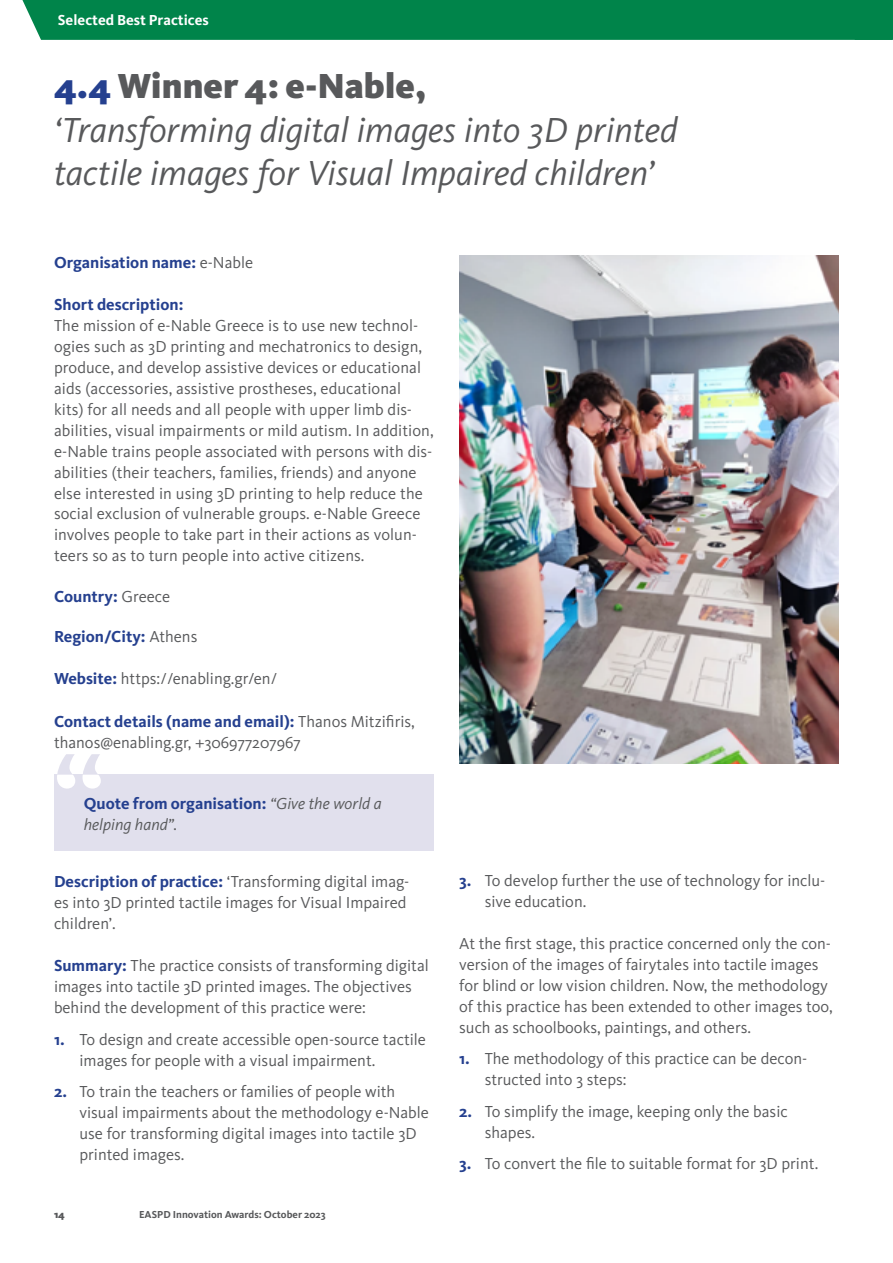
<style>
.page{position:relative;width:893px;height:1263px;background:#fff}
.page>*{position:absolute;margin:0;border:0;box-sizing:border-box;transform-origin:0 0}
.t1{font:italic 36px/43.5px "Kievit Pro";color:#58595b}
.t2{font:16.5px/21px "Kievit Pro";color:#58595b}
.t3{font:700 16.5px "Kievit Pro";color:#25408f}
.t4{font:italic 16.5px/21px "Kievit Pro";color:#58595b}
.t5{font:700 15px "Kievit Pro";color:#fff}
.t6{font:700 10.5px "Kievit Pro";color:#58595b}
.t7{font:900 10.5px "Kievit Pro";color:#58595b}
.s1{font-weight:900;font-style:normal;color:#25408f}
.s2{font-weight:900;font-style:normal}
.s3{font-weight:400;color:#58595b}
.s4{font-weight:700;color:#25408f}
.s5{font-weight:700;font-style:normal;color:#25408f}
</style>
<div class="page">
<div style="left:22px;top:0;width:871px;height:40px;background:#00844a"></div>
<div style="left:54px;top:775px;width:380px;height:76px;background:#e1e0ed"></div>
<svg style="left:57px;top:754px;width:18px;height:34px"></svg>
<svg style="left:83px;top:754px;width:18px;height:34px"></svg>
<img style="left:459px;top:255px;width:380px;height:508px">
<p class="t5" style="left:58px;top:11px;width:153px">Selected Best Practices</p>
<h1 class="t1" style="left:54px;top:64px;width:625px"><span class="s1">4.4</span> <span class="s2">Winner 4: e-Nable,<br></span>‘Transforming digital images into 3D printed tactile images for Visual Impaired children’</h1>
<p class="t3" style="left:54px;top:252px;width:201px">Organisation name: <span class="s3">e-Nable</span></p>
<p class="t3" style="left:54px;top:294px;width:131px">Short description:</p>
<p class="t2" style="left:54px;top:315px;width:381px">The mission of e-Nable Greece is to use new technol&shy;ogies such as 3D printing and mechatronics to design, produce, and develop assistive devices or educational aids (accessories, assistive prostheses, educational kits) for all needs and all people with upper limb dis&shy;abilities, visual impairments or mild autism. In addition, e-Nable trains people associated with persons with dis&shy;abilities (their teachers, families, friends) and anyone else interested in using 3D printing to help reduce the social exclusion of vulnerable groups. e-Nable Greece involves people to take part in their actions as volun&shy;teers so as to turn people into active citizens.</p>
<p class="t3" style="left:54px;top:586px;width:118px">Country: <span class="s3">Greece</span></p>
<p class="t3" style="left:54px;top:627px;width:145px">Region/City: <span class="s3">Athens</span></p>
<p class="t2" style="left:54px;top:668px;width:224px"><span class="s4">Website:</span> https://enabling.gr/en/</p>
<p class="t2" style="left:54px;top:710px;width:362px"><span class="s4">Contact details (name and email):</span> Thanos Mitzifiris, thanos@enabling.gr, +306977207967</p>
<p class="t4" style="left:84px;top:792px;width:299px"><span class="s5">Quote from organisation:</span> “Give the world a helping hand”.</p>
<p class="t2" style="left:54px;top:871px;width:357px"><span class="s4">Description of practice:</span> ‘Transforming digital imag&shy;es into 3D printed tactile images for Visual Impaired children’.</p>
<p class="t2" style="left:54px;top:955px;width:376px"><span class="s4">Summary:</span> The practice consists of transforming digital images into tactile 3D printed images. The objectives behind the development of this practice were:</p>
<p class="t2" style="left:80px;top:1028px;width:348px;text-indent:-26px"><span class="s4">1.</span> To design and create accessible open-source tactile images for people with a visual impairment.</p>
<p class="t2" style="left:80px;top:1081px;width:351px;text-indent:-26px"><span class="s4">2.</span> To train the teachers or families of people with visual impairments about the methodology e-Nable use for transforming digital images into tactile 3D printed images.</p>
<p class="t7" style="left:54px;top:1208px;width:12px">14</p>
<p class="t6" style="left:139px;top:1208px;width:188px">EASPD Innovation Awards: October 2023</p>
<p class="t2" style="left:485px;top:869px;width:342px;text-indent:-26px"><span class="s4">3.</span> To develop further the use of technology for inclu&shy;sive education.</p>
<p class="t2" style="left:459px;top:933px;width:375px">At the first stage, this practice concerned only the con&shy;version of the images of fairytales into tactile images for blind or low vision children. Now, the methodology of this practice has been extended to other images too, such as schoolbooks, paintings, and others.</p>
<p class="t2" style="left:485px;top:1048px;width:324px;text-indent:-26px"><span class="s4">1.</span> The methodology of this practice can be decon&shy;structed into 3 steps:</p>
<p class="t2" style="left:485px;top:1101px;width:304px;text-indent:-26px"><span class="s4">2.</span> To simplify the image, keeping only the basic shapes.</p>
<p class="t2" style="left:459px;top:1153px;width:361px"><span class="s4">3.</span> To convert the file to suitable format for 3D print.</p>
</div>
